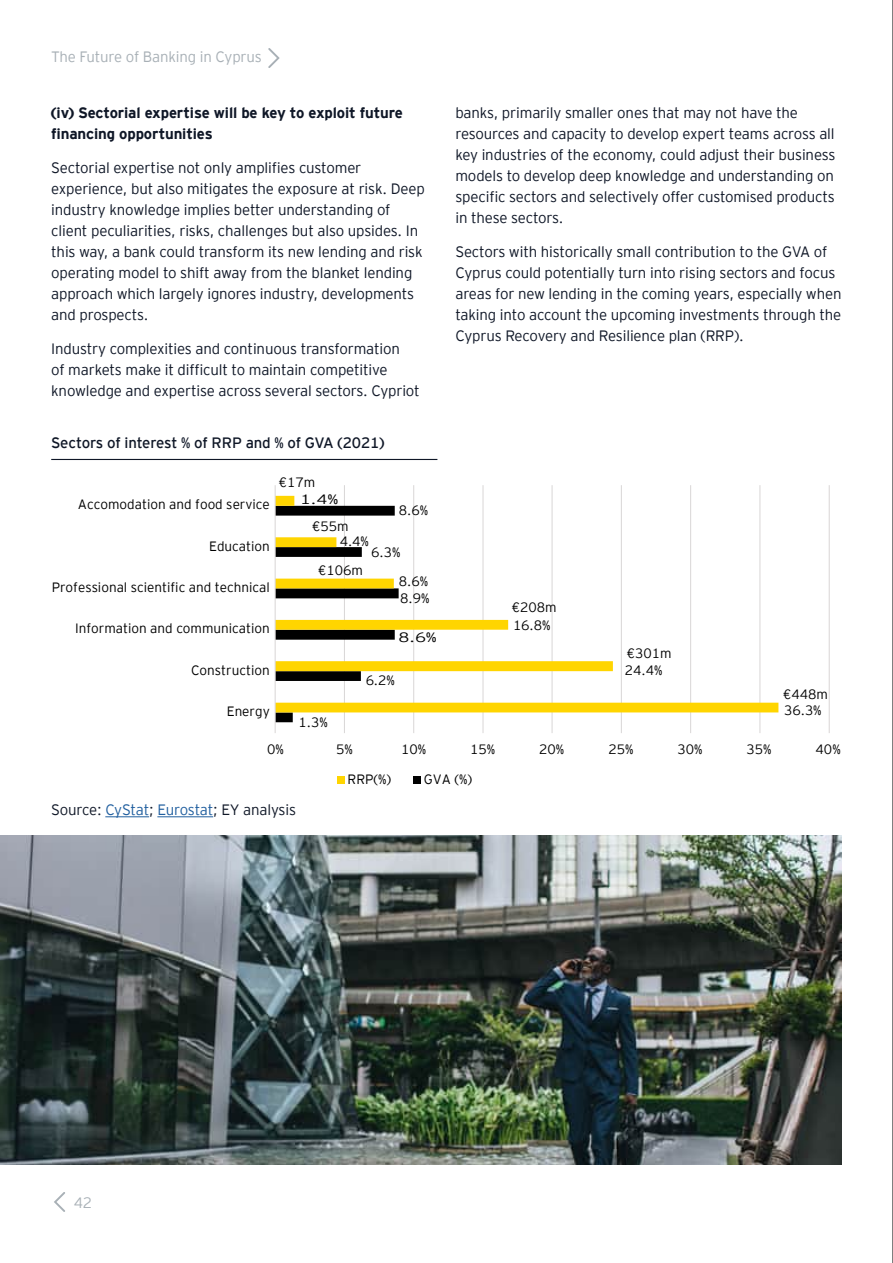
<style>
.page{position:relative;width:893px;height:1263px;background:#fff}
.page>*{position:absolute;margin:0;border:0;box-sizing:border-box;transform-origin:0 0}
.t1{font:300 15px/21px "EY Interstate";letter-spacing:-.01em;color:#0f1727}
.t2{font:700 15px/21px "EY Interstate";letter-spacing:-.01em;color:#0f1727}
.t3{font:300 15px "EY Interstate";letter-spacing:-.015em;color:#0f1727}
.t4{font:300 15px "EY Interstate";letter-spacing:-.01em;color:#a8b0b6}
.t5{font:300 13.5px/16.6px "EY Interstate";color:#000}
.t6{font:300 13.5px "EY Interstate";color:#000;scale:1.31 1}
.s1{color:#215f9f}
</style>
<div class="page">
<hr style="left:51px;top:459px;width:386px;height:1px;background:#0f1727">
<hr style="left:829px;top:485px;width:1px;height:248px;background:#d9d6d6">
<hr style="left:760px;top:485px;width:1px;height:248px;background:#d9d6d6">
<hr style="left:690px;top:485px;width:1px;height:248px;background:#d9d6d6">
<hr style="left:621px;top:485px;width:1px;height:248px;background:#d9d6d6">
<hr style="left:552px;top:485px;width:1px;height:248px;background:#d9d6d6">
<hr style="left:483px;top:485px;width:1px;height:248px;background:#d9d6d6">
<hr style="left:413px;top:485px;width:1px;height:248px;background:#d9d6d6">
<hr style="left:344px;top:485px;width:1px;height:248px;background:#d9d6d6">
<svg style="left:276px;top:712px;width:123px;height:10px"></svg>
<svg style="left:276px;top:496px;width:502px;height:216px"></svg>
<hr style="left:275px;top:485px;width:1px;height:248px;background:#d9d6d6">
<div style="left:337px;top:777px;width:7px;height:7px;background:#ffd500"></div>
<div style="left:414px;top:777px;width:7px;height:7px;background:#000"></div>
<hr style="left:105px;top:816px;width:44px;height:1px;background:#215f9f">
<hr style="left:157px;top:816px;width:56px;height:1px;background:#215f9f">
<img style="left:0;top:836px;width:842px;height:328px">
<svg style="left:268px;top:48px;width:12px;height:20px"></svg>
<svg style="left:54px;top:1192px;width:11px;height:20px"></svg>
<hr style="left:892px;top:0;width:1px;height:1263px;background:#000">
<p class="t4" style="left:51px;top:46px;width:212px">The Future of Banking in Cyprus</p>
<p class="t2" style="left:51px;top:101px;width:353px">(iv) Sectorial expertise will be key to exploit future financing opportunities</p>
<p class="t1" style="left:51px;top:156px;width:375px">Sectorial expertise not only amplifies customer experience, but also mitigates the exposure at risk. Deep industry knowledge implies better understanding of client peculiarities, risks, challenges but also upsides. In this way, a bank could transform its new lending and risk operating model to shift away from the blanket lending approach which largely ignores industry, developments and prospects.</p>
<p class="t1" style="left:51px;top:337px;width:370px">Industry complexities and continuous transformation<br>of markets make it difficult to maintain competitive knowledge and expertise across several sectors. Cypriot</p>
<p class="t3" style="left:51px;top:432px;width:335px">Sectors of interest % of RRP and % of GVA (2021)</p>
<p class="t5" style="left:78px;top:496px;width:193px">Accomodation and food service</p>
<p class="t5" style="left:209px;top:537px;width:62px">Education</p>
<p class="t5" style="left:52px;top:578px;width:220px">Professional scientific and technical</p>
<p class="t5" style="left:75px;top:620px;width:196px">Information and communication</p>
<p class="t5" style="left:191px;top:661px;width:80px">Construction</p>
<p class="t5" style="left:227px;top:702px;width:45px">Energy</p>
<p class="t5" style="left:300px;top:473px;width:40px;text-indent:-21px">€17m<br>1.4%</p>
<p class="t5" style="left:399px;top:501px;width:31px">8.6%</p>
<p class="t5" style="left:371px;top:543px;width:31px">6.3%</p>
<p class="t5" style="left:340px;top:518px;width:31px;line-height:14.7px;text-indent:-27px">€55m<br>4.4%</p>
<p class="t5" style="left:318px;top:562px;width:46px">€106m</p>
<p class="t5" style="left:399px;top:572px;width:31px">8.6%</p>
<p class="t5" style="left:400px;top:589px;width:31px">8.9%</p>
<p class="t6" style="left:399px;top:628px;width:31px">8.6%</p>
<p class="t5" style="left:299px;top:713px;width:31px">1.3%</p>
<p class="t5" style="left:366px;top:671px;width:31px">6.2%</p>
<p class="t1" style="left:455px;top:101px;width:382px">banks, primarily smaller ones that may not have the resources and capacity to develop expert teams across all key industries of the economy, could adjust their business models to develop deep knowledge and understanding on specific sectors and selectively offer customised products in these sectors.</p>
<p class="t1" style="left:455px;top:240px;width:388px">Sectors with historically small contribution to the GVA of Cyprus could potentially turn into rising sectors and focus areas for new lending in the coming years, especially when taking into account the upcoming investments through the Cyprus Recovery and Resilience plan (RRP).</p>
<p class="t5" style="left:512px;top:598px;width:46px">€208m</p>
<p class="t5" style="left:513px;top:616px;width:39px">16.8%</p>
<p class="t5" style="left:627px;top:644px;width:46px">€301m</p>
<p class="t5" style="left:625px;top:661px;width:39px">24.4%</p>
<p class="t5" style="left:783px;top:686px;width:46px;line-height:15.5px">€448m<br>36.3%</p>
<p class="t5" style="left:267px;top:740px;width:18px">0%</p>
<p class="t5" style="left:336px;top:740px;width:18px">5%</p>
<p class="t5" style="left:401px;top:740px;width:27px">10%</p>
<p class="t5" style="left:470px;top:740px;width:27px">15%</p>
<p class="t5" style="left:539px;top:740px;width:27px">20%</p>
<p class="t5" style="left:608px;top:740px;width:27px">25%</p>
<p class="t5" style="left:677px;top:740px;width:27px">30%</p>
<p class="t5" style="left:746px;top:740px;width:27px">35%</p>
<p class="t5" style="left:816px;top:740px;width:27px">40%</p>
<p class="t1" style="left:51px;top:798px;width:246px">Source: <span class="s1">CyStat</span>; <span class="s1">Eurostat</span>; EY analysis</p>
<p class="t5" style="left:348px;top:770px;width:45px">RRP(%)</p>
<p class="t5" style="left:424px;top:770px;width:50px">GVA (%)</p>
<p class="t4" style="left:74px;top:1192px;width:20px">42</p>
</div>
